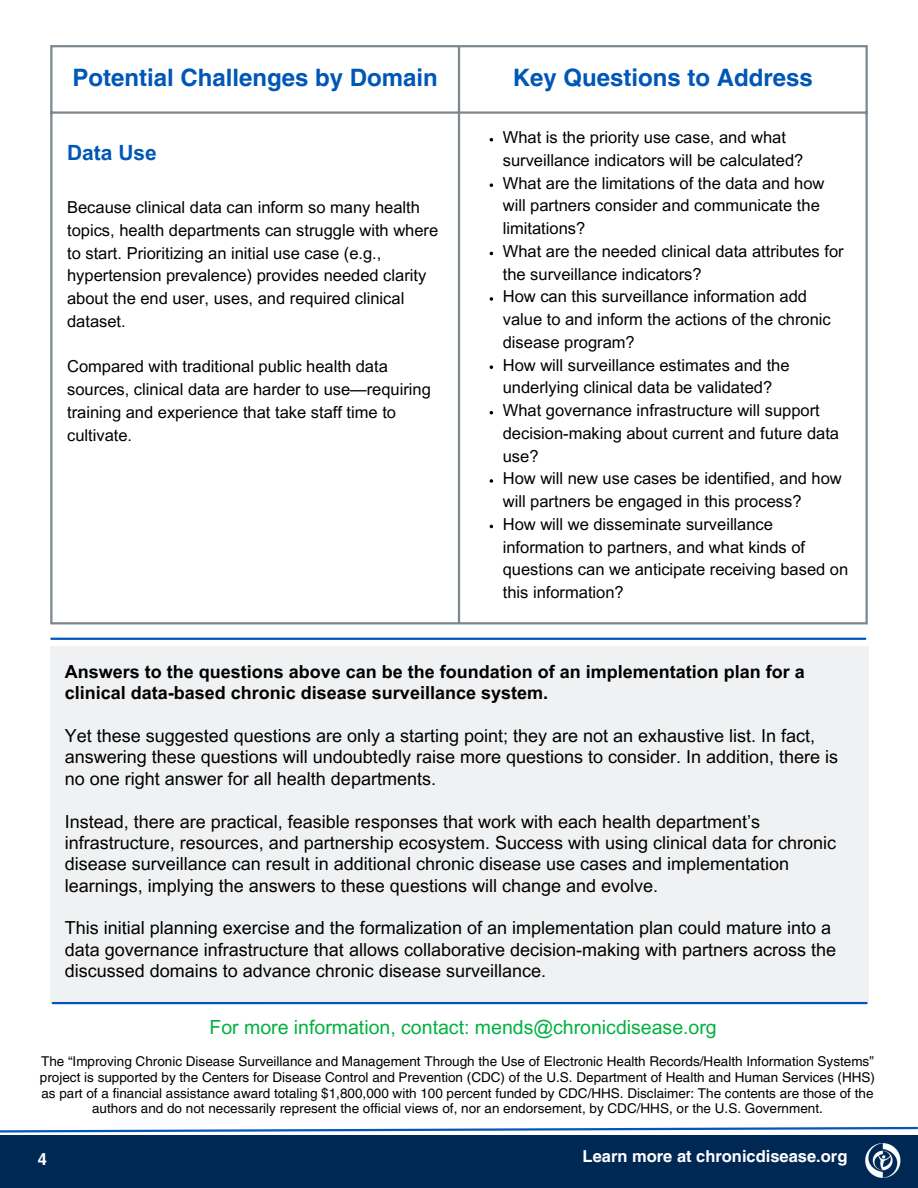
<style>
.page{position:relative;width:918px;height:1188px;background:#fff}
.page>*{position:absolute;margin:0;border:0;box-sizing:border-box;transform-origin:0 0}
.t1{font:700 24px "Helvetica LT Pro";color:#0057b8}
.t2{font:700 21px "Arial MT Pro";color:#0057b8}
.t3{font:19.5px "Arial MT Pro";color:#00b140}
.t4{font:18px/21.3px "Arial MT Pro";color:#000}
.t5{font:700 18px/21.3px "Arial MT Pro";color:#000}
.t6{font:16.5px/22.8px "Arial MT Pro";color:#000}
.t7{font:700 16.5px "Helvetica LT Pro";color:#fff}
.t8{font:13.5px/15.8px "Helvetica LT Pro";color:#000;text-align:center}
</style>
<div class="page">
<svg style="left:0;top:1126px;width:918px;height:7px"></svg>
<div style="left:0;top:1135px;width:918px;height:53px;background:#002855"></div>
<img style="left:865px;top:1143px;width:36px;height:35px">
<svg style="left:490px;top:183px;width:3px;height:4px"></svg>
<svg style="left:490px;top:297px;width:3px;height:4px"></svg>
<svg style="left:490px;top:365px;width:3px;height:4px"></svg>
<svg style="left:490px;top:479px;width:3px;height:4px"></svg>
<hr style="left:50px;top:47px;width:2px;height:575px;background:#7c878e">
<hr style="left:458px;top:47px;width:2px;height:575px;background:#7c878e">
<hr style="left:866px;top:47px;width:2px;height:575px;background:#7c878e">
<hr style="left:50px;top:45px;width:818px;height:2px;background:#7c878e">
<hr style="left:50px;top:111px;width:818px;height:3px;background:#7c878e">
<hr style="left:50px;top:622px;width:818px;height:2px;background:#7c878e">
<div style="left:50px;top:646px;width:818px;height:356px;background:#f0f1f2"></div>
<hr style="left:53px;top:1002px;width:814px;height:2px;background:#0057b8">
<hr style="left:51px;top:638px;width:814px;height:2px;background:#0057b8">
<p class="t1" style="left:73px;top:68px;width:367px">Potential Challenges by Domain</p>
<p class="t1" style="left:513px;top:68px;width:301px">Key Questions to Address</p>
<p class="t2" style="left:67px;top:144px;width:91px">Data Use</p>
<p class="t6" style="left:67px;top:198px;width:373px">Because clinical data can inform so many health topics, health departments can struggle with where to start. Prioritizing an initial use case (e.g., hypertension prevalence) provides needed clarity about the end user, uses, and required clinical dataset.</p>
<p class="t6" style="left:67px;top:357px;width:365px">Compared with traditional public health data sources, clinical data are harder to use—requiring training and experience that take staff time to cultivate.</p>
<p class="t6" style="left:503px;top:128px;width:302px">What is the priority use case, and what surveillance indicators will be calculated?</p>
<p class="t6" style="left:503px;top:174px;width:323px">What are the limitations of the data and how will partners consider and communicate the limitations?</p>
<p class="t6" style="left:503px;top:242px;width:342px">What are the needed clinical data attributes for the surveillance indicators?</p>
<p class="t6" style="left:503px;top:287px;width:330px">How can this surveillance information add value to and inform the actions of the chronic disease program?</p>
<p class="t6" style="left:503px;top:356px;width:288px">How will surveillance estimates and the underlying clinical data be validated?</p>
<p class="t6" style="left:503px;top:401px;width:338px">What governance infrastructure will support decision-making about current and future data use?</p>
<p class="t6" style="left:503px;top:469px;width:341px">How will new use cases be identified, and how will partners be engaged in this process?</p>
<p class="t6" style="left:503px;top:515px;width:347px">How will we disseminate surveillance information to partners, and what kinds of questions can we anticipate receiving based on this information?</p>
<p class="t5" style="left:65px;top:663px;width:742px">Answers to the questions above can be the foundation of an implementation plan for a clinical data-based chronic disease surveillance system.</p>
<p class="t4" style="left:65px;top:727px;width:775px">Yet these suggested questions are only a starting point; they are not an exhaustive list. In fact, answering these questions will undoubtedly raise more questions to consider. In addition, there is no one right answer for all health departments.</p>
<p class="t4" style="left:65px;top:813px;width:773px">Instead, there are practical, feasible responses that work with each health department’s infrastructure, resources, and partnership ecosystem. Success with using clinical data for chronic disease surveillance can result in additional chronic disease use cases and implementation learnings, implying the answers to these questions will change and evolve.</p>
<p class="t4" style="left:65px;top:920px;width:773px">This initial planning exercise and the formalization of an implementation plan could mature into a data governance infrastructure that allows collaborative decision-making with partners across the discussed domains to advance chronic disease surveillance.</p>
<p class="t3" style="left:210px;top:1020px;width:509px">For more information, contact: mends@chronicdisease.org</p>
<p class="t8" style="left:40px;top:1055px;width:837px">The “Improving Chronic Disease Surveillance and Management Through the Use of Electronic Health Records/Health Information Systems” project is supported by the Centers for Disease Control and Prevention (CDC) of the U.S. Department of Health and Human Services (HHS) as part of a financial assistance award totaling $1,800,000 with 100 percent funded by CDC/HHS. Disclaimer: The contents are those of the authors and do not necessarily represent the official views of, nor an endorsement, by CDC/HHS, or the U.S. Government.</p>
<p class="t7" style="left:38px;top:1154px;width:11px">4</p>
<p class="t7" style="left:583px;top:1150px;width:266px">Learn more at chronicdisease.org</p>
</div>
